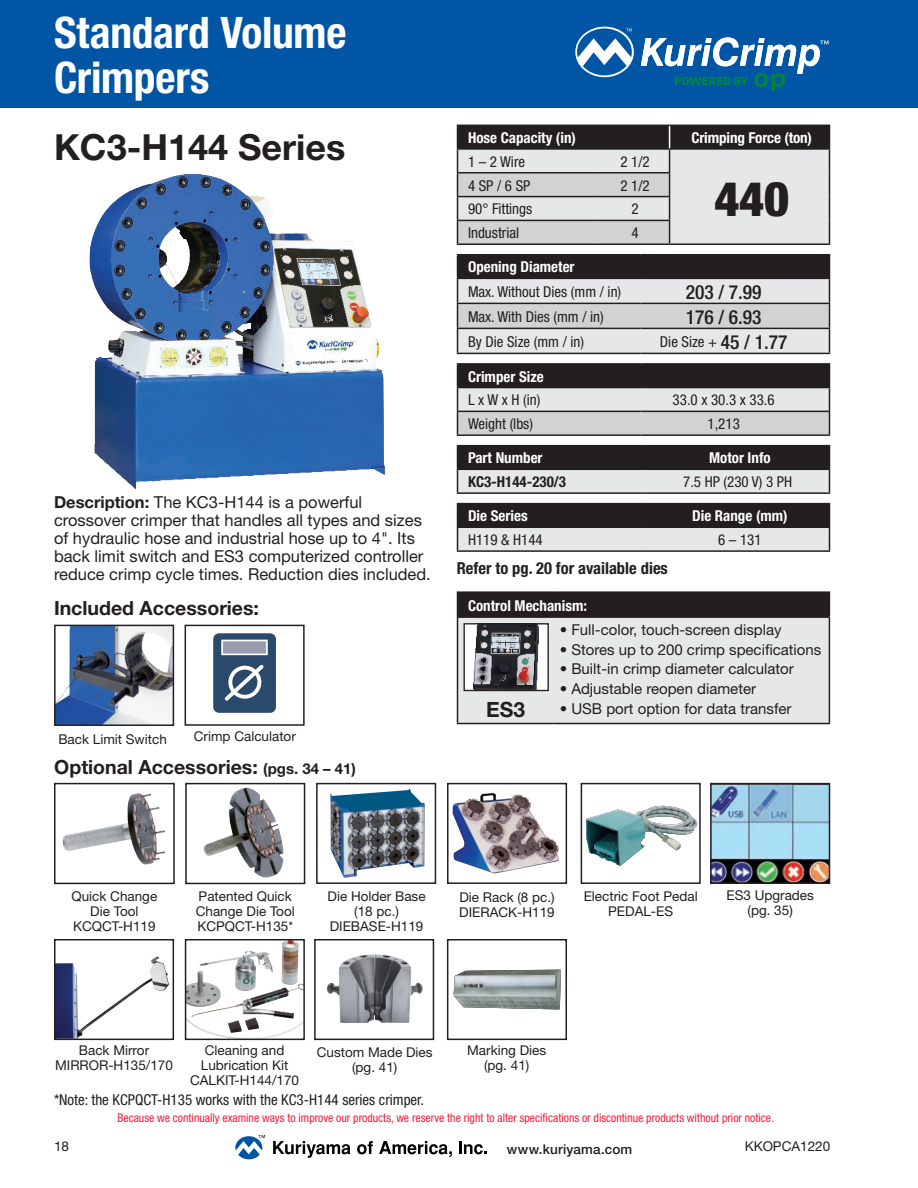
<style>
.page{position:relative;width:918px;height:1188px;background:#fff}
.page>*{position:absolute;margin:0;border:0;box-sizing:border-box;transform-origin:0 0}
.t1{font:900 condensed 48px "Helvetica Neue";color:#231f20}
.t2{font:700 condensed 43.5px/45px "Helvetica Neue";letter-spacing:-.005em;color:#fff}
.t3{font:700 36px "Helvetica Neue LT Std";color:#231f20}
.t4{font:700 21px "Helvetica Neue";color:#231f20}
.t5{font:700 19.5px "Helvetica Neue";color:#231f20}
.t6{font:500 condensed 19.5px "Helvetica Neue";color:#231f20}
.t7{font:16.5px/18px "Helvetica Neue";color:#231f20}
.t8{font:700 condensed 16.5px "Helvetica Neue";color:#231f20}
.t9{font:condensed 15px "Helvetica Neue";color:#231f20}
.t10{font:15px "Helvetica Neue";color:#231f20}
.t11{font:700 condensed 15px "Helvetica Neue";color:#fff}
.t12{font:700 condensed 15px "Helvetica Neue";color:#231f20}
.t13{font:13.5px/15px "Helvetica Neue";color:#231f20;text-align:center}
.t14{font:500 13.5px "Helvetica Neue";letter-spacing:.01em;color:#231f20}
.t15{font:condensed 12px "Helvetica Neue";color:#ed213d}
.s1{font-weight:700}
.s2{font-size:15px}
.s3{font-weight:500;font-size:19.5px}
</style>
<div class="page">
<div style="left:0;top:0;width:918px;height:108px;background:#0155a5"></div>
<svg style="left:273px;top:1141px;width:77px;height:17px"></svg>
<svg style="left:357px;top:1141px;width:16px;height:13px"></svg>
<svg style="left:379px;top:1141px;width:73px;height:16px"></svg>
<svg style="left:459px;top:1141px;width:28px;height:14px"></svg>
<svg style="left:235px;top:1135px;width:30px;height:24px"></svg>
<svg style="left:575px;top:27px;width:59px;height:50px"></svg>
<svg style="left:641px;top:37px;width:187px;height:54px"></svg>
<img style="left:89px;top:174px;width:296px;height:316px">
<hr style="left:457px;top:591px;width:97px;height:2px;background:#231f20">
<hr style="left:554px;top:591px;width:276px;height:2px;background:#231f20">
<svg style="left:457px;top:593px;width:373px;height:130px;background:#bdbdbe"></svg>
<hr style="left:457px;top:616px;width:97px;height:2px;background:#231f20">
<hr style="left:457px;top:618px;width:1px;height:105px;background:#231f20">
<hr style="left:554px;top:616px;width:276px;height:2px;background:#231f20">
<hr style="left:829px;top:618px;width:1px;height:105px;background:#231f20">
<hr style="left:457px;top:723px;width:97px;height:1px;background:#231f20">
<hr style="left:554px;top:723px;width:276px;height:1px;background:#231f20">
<div style="left:464px;top:624px;width:84px;height:67px;background:#fff"></div>
<img style="left:474px;top:625px;width:65px;height:64px">
<div style="left:464px;top:623px;width:85px;height:68px;border:1px solid #231f20"></div>
<hr style="left:457px;top:243px;width:139px;height:2px;background:#231f20">
<hr style="left:596px;top:243px;width:74px;height:2px;background:#231f20">
<hr style="left:670px;top:243px;width:160px;height:2px;background:#231f20">
<svg style="left:457px;top:125px;width:373px;height:119px;background:#b2b2b4"></svg>
<hr style="left:457px;top:254px;width:183px;height:1px;background:#231f20">
<hr style="left:640px;top:254px;width:190px;height:1px;background:#231f20">
<hr style="left:457px;top:353px;width:183px;height:1px;background:#231f20">
<hr style="left:640px;top:353px;width:190px;height:1px;background:#231f20">
<svg style="left:457px;top:255px;width:373px;height:98px;background:#a9a8aa"></svg>
<hr style="left:457px;top:363px;width:183px;height:2px;background:#231f20">
<hr style="left:640px;top:363px;width:190px;height:2px;background:#231f20">
<hr style="left:457px;top:434px;width:183px;height:2px;background:#231f20">
<hr style="left:640px;top:434px;width:190px;height:2px;background:#231f20">
<svg style="left:457px;top:365px;width:373px;height:70px;background:#979698"></svg>
<hr style="left:457px;top:445px;width:189px;height:1px;background:#231f20">
<hr style="left:646px;top:445px;width:184px;height:1px;background:#231f20">
<hr style="left:457px;top:492px;width:189px;height:2px;background:#231f20">
<hr style="left:646px;top:492px;width:184px;height:2px;background:#231f20">
<svg style="left:457px;top:446px;width:373px;height:47px;background:#7e7d7e"></svg>
<hr style="left:457px;top:503px;width:189px;height:1px;background:#231f20">
<hr style="left:646px;top:503px;width:184px;height:1px;background:#231f20">
<hr style="left:457px;top:550px;width:189px;height:2px;background:#231f20">
<hr style="left:646px;top:550px;width:184px;height:2px;background:#231f20">
<svg style="left:457px;top:504px;width:373px;height:47px;background:#7e7d7e"></svg>
<img style="left:327px;top:954px;width:96px;height:69px">
<div style="left:314px;top:939px;width:120px;height:101px;border:2px solid #231f20"></div>
<img style="left:453px;top:970px;width:108px;height:39px">
<div style="left:447px;top:939px;width:120px;height:101px;border:2px solid #231f20"></div>
<img style="left:198px;top:942px;width:102px;height:49px">
<div style="left:185px;top:939px;width:120px;height:101px;border:2px solid #231f20"></div>
<img style="left:586px;top:806px;width:112px;height:60px">
<div style="left:581px;top:783px;width:120px;height:101px;border:2px solid #231f20"></div>
<img style="left:713px;top:786px;width:114px;height:95px">
<div style="left:710px;top:783px;width:120px;height:101px;border:2px solid #231f20"></div>
<img style="left:57px;top:956px;width:112px;height:81px">
<div style="left:54px;top:939px;width:120px;height:101px;border:2px solid #231f20"></div>
<img style="left:330px;top:793px;width:95px;height:85px">
<svg style="left:331px;top:788px;width:94px;height:26px"></svg>
<div style="left:316px;top:783px;width:120px;height:101px;border:2px solid #231f20"></div>
<img style="left:203px;top:788px;width:81px;height:90px">
<div style="left:185px;top:783px;width:120px;height:101px;border:2px solid #231f20"></div>
<img style="left:453px;top:793px;width:106px;height:81px">
<div style="left:447px;top:783px;width:120px;height:101px;border:2px solid #231f20"></div>
<img style="left:62px;top:793px;width:103px;height:72px">
<div style="left:54px;top:783px;width:121px;height:101px;border:2px solid #231f20"></div>
<img style="left:57px;top:628px;width:114px;height:95px">
<div style="left:54px;top:625px;width:120px;height:101px;border:2px solid #231f20"></div>
<div style="left:213px;top:633px;width:63px;height:80px;background:#2a4a6b;border-radius:6px"></div>
<svg style="left:221px;top:640px;width:47px;height:15px"></svg>
<svg style="left:225px;top:665px;width:39px;height:36px"></svg>
<div style="left:185px;top:625px;width:120px;height:101px;border:2px solid #231f20"></div>
<h2 class="t2" style="left:54px;top:10px;width:294px">Standard Volume<br>Crimpers</h2>
<h3 class="t3" style="left:54px;top:125px;width:293px">KC3-H144 Series</h3>
<p class="t7" style="left:54px;top:493px;width:378px"><span class="s1">Description:</span> The KC3-H144 is a powerful crossover crimper that handles all types and sizes of hydraulic hose and industrial hose up to 4". Its back limit switch and ES3 computerized controller reduce crimp cycle times. Reduction dies included.</p>
<h3 class="t5" style="left:54px;top:596px;width:207px">Included Accessories:</h3>
<p class="t13" style="left:58px;top:731px;width:110px">Back Limit Switch</p>
<p class="t13" style="left:194px;top:729px;width:104px">Crimp Calculator</p>
<h3 class="t5" style="left:54px;top:755px;width:303px">Optional Accessories: <span class="s2">(pgs. 34 – 41)</span></h3>
<p class="t11" style="left:468px;top:129px;width:109px">Hose Capacity (in)</p>
<p class="t11" style="left:691px;top:129px;width:122px">Crimping Force (ton)</p>
<p class="t9" style="left:468px;top:153px;width:59px">1 – 2 Wire</p>
<p class="t9" style="left:620px;top:153px;width:31px">2 1/2</p>
<h1 class="t1" style="left:714px;top:169px;width:76px">440</h1>
<p class="t9" style="left:468px;top:177px;width:64px">4 SP / 6 SP</p>
<p class="t9" style="left:620px;top:177px;width:31px">2 1/2</p>
<p class="t9" style="left:468px;top:200px;width:66px">90° Fittings</p>
<p class="t9" style="left:631px;top:200px;width:9px">2</p>
<p class="t9" style="left:468px;top:224px;width:53px">Industrial</p>
<p class="t9" style="left:631px;top:224px;width:9px">4</p>
<p class="t11" style="left:468px;top:258px;width:108px">Opening Diameter</p>
<p class="t9" style="left:468px;top:283px;width:155px">Max. Without Dies (mm / in)</p>
<h3 class="t6" style="left:686px;top:280px;width:77px">203 / 7.99</h3>
<p class="t9" style="left:468px;top:308px;width:137px">Max. With Dies (mm / in)</p>
<h3 class="t6" style="left:686px;top:305px;width:77px">176 / 6.93</h3>
<p class="t9" style="left:468px;top:333px;width:118px">By Die Size (mm / in)</p>
<p class="t9" style="left:660px;top:333px;width:129px">Die Size + <span class="s3">45 / 1.77</span></p>
<p class="t11" style="left:468px;top:367px;width:77px">Crimper Size</p>
<p class="t9" style="left:468px;top:391px;width:74px">L x W x H (in)</p>
<p class="t9" style="left:673px;top:391px;width:104px">33.0 x 30.3 x 33.6</p>
<p class="t9" style="left:468px;top:415px;width:66px">Weight (lbs)</p>
<p class="t9" style="left:708px;top:415px;width:34px">1,213</p>
<p class="t11" style="left:468px;top:449px;width:76px">Part Number</p>
<p class="t11" style="left:709px;top:449px;width:63px">Motor Info</p>
<p class="t12" style="left:468px;top:473px;width:100px">KC3-H144-230/3</p>
<p class="t9" style="left:683px;top:473px;width:110px">7.5 HP (230 V) 3 PH</p>
<p class="t11" style="left:468px;top:507px;width:61px">Die Series</p>
<p class="t11" style="left:692px;top:507px;width:97px">Die Range (mm)</p>
<p class="t9" style="left:468px;top:531px;width:76px">H119 &amp; H144</p>
<p class="t9" style="left:718px;top:531px;width:45px">6 – 131</p>
<p class="t8" style="left:457px;top:558px;width:213px">Refer to pg. 20 for available dies</p>
<p class="t11" style="left:468px;top:597px;width:121px">Control Mechanism:</p>
<h3 class="t4" style="left:486px;top:696px;width:40px">ES3</h3>
<p class="t10" style="left:560px;top:621px;width:223px">• Full-color, touch-screen display</p>
<p class="t10" style="left:560px;top:640px;width:263px">• Stores up to 200 crimp specifications</p>
<p class="t10" style="left:560px;top:660px;width:236px">• Built-in crimp diameter calculator</p>
<p class="t10" style="left:560px;top:680px;width:198px">• Adjustable reopen diameter</p>
<p class="t10" style="left:560px;top:700px;width:233px">• USB port option for data transfer</p>
<p class="t13" style="left:71px;top:889px;width:87px">Quick Change<br>Die Tool<br>KCQCT-H119</p>
<p class="t13" style="left:196px;top:889px;width:101px;text-align:left">Patented Quick<br>Change Die Tool<br>KCPQCT-H135*</p>
<p class="t13" style="left:459px;top:890px;width:97px;text-align:left">Die Rack (8 pc.)<br>DIERACK-H119</p>
<p class="t13" style="left:328px;top:889px;width:99px">Die Holder Base (18 pc.)<br>DIEBASE-H119</p>
<p class="t13" style="left:584px;top:888px;width:115px">Electric Foot Pedal<br>PEDAL-ES</p>
<p class="t13" style="left:726px;top:887px;width:89px">ES3 Upgrades (pg. 35)</p>
<p class="t13" style="left:55px;top:1043px;width:119px">Back Mirror<br>MIRROR-H135/170</p>
<p class="t13" style="left:190px;top:1043px;width:111px">Cleaning and<br>Lubrication Kit<br>CALKIT-H144/170</p>
<p class="t13" style="left:317px;top:1044px;width:117px">Custom Made Dies (pg. 41)</p>
<p class="t13" style="left:467px;top:1043px;width:81px">Marking Dies (pg. 41)</p>
<p class="t9" style="left:54px;top:1091px;width:372px">*Note: the KCPQCT-H135 works with the KC3-H144 series crimper.</p>
<p class="t15" style="left:117px;top:1111px;width:658px">Because we continually examine ways to improve our products, we reserve the right to alter specifications or discontinue products without prior notice.</p>
<p class="t13" style="left:54px;top:1138px;width:17px">18</p>
<p class="t14" style="left:507px;top:1141px;width:127px">www.kuriyama.com</p>
<p class="t13" style="left:745px;top:1138px;width:87px">KKOPCA1220</p>
</div>
